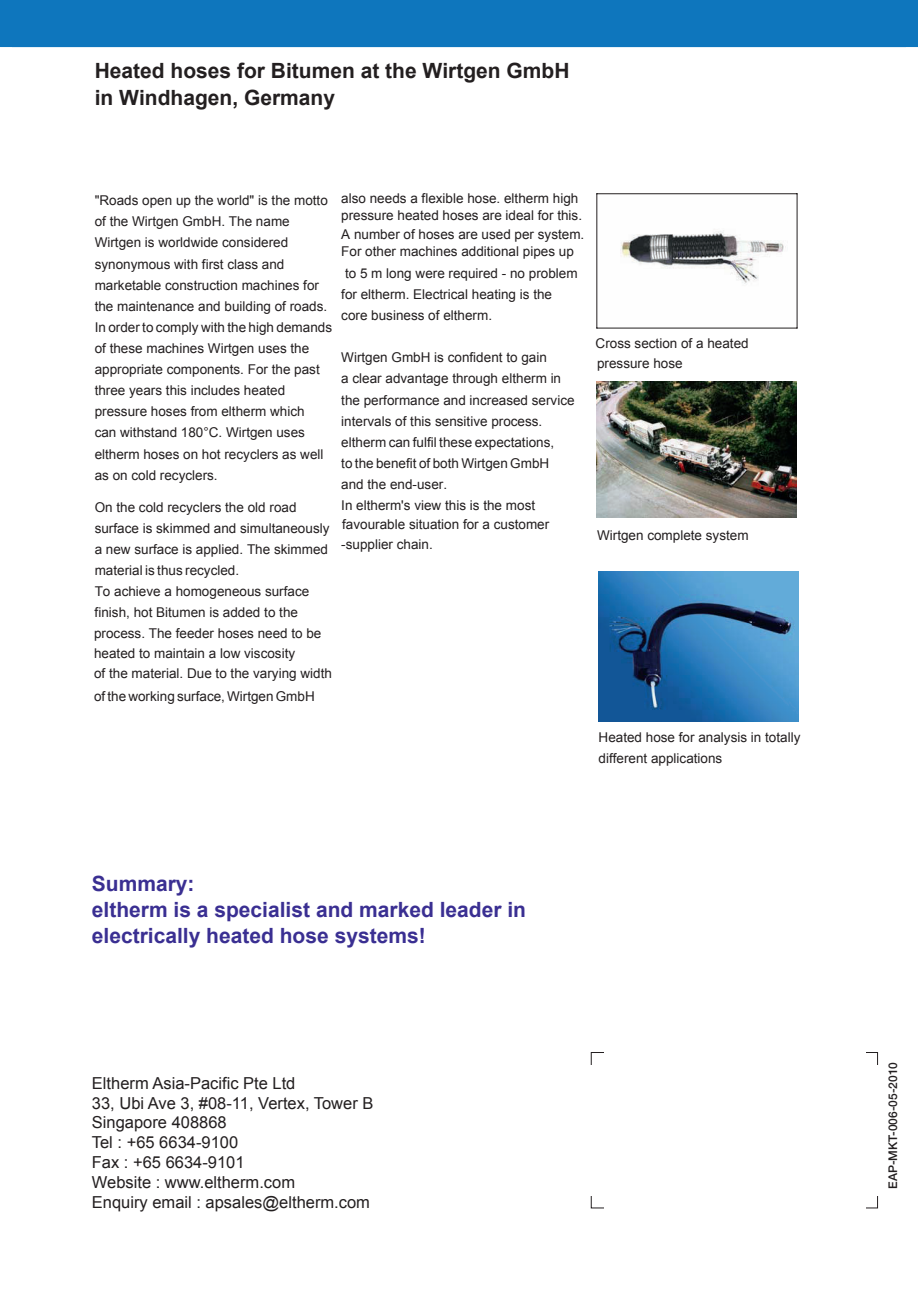
<style>
.page{position:relative;width:918px;height:1289px;background:#fff}
.page>*{position:absolute;margin:0;border:0;box-sizing:border-box;transform-origin:0 0}
.t1{font:700 21px/26.4px "Arial";color:#3a2f92}
.t2{font:700 21px/27px "Arial";color:#231f20}
.t3{font:16.5px/19.8px "Arial";color:#231f20}
.t4{font:13.5px/21px "Arial";color:#231f20}
.t5{font:500 12px "Helvetica Neue LT Std";color:#231f20}
</style>
<div class="page">
<img style="left:598px;top:571px;width:200px;height:150px">
<img style="left:597px;top:194px;width:200px;height:134px">
<hr style="left:596px;top:193px;width:201px;height:1px;background:#231f20">
<hr style="left:596px;top:194px;width:1px;height:134px;background:#231f20">
<hr style="left:797px;top:194px;width:1px;height:134px;background:#231f20">
<hr style="left:596px;top:328px;width:201px;height:1px;background:#231f20">
<img style="left:596px;top:381px;width:201px;height:136px">
<div style="left:0;top:0;width:918px;height:47px;background:#0e76bd"></div>
<p class="t2" style="left:95px;top:57px;width:476px">Heated hoses for Bitumen at the Wirtgen GmbH in Windhagen, Germany</p>
<p class="t4" style="left:95px;top:190px;width:239px">"Roads open up the world" is the motto of the Wirtgen GmbH. The name Wirtgen is worldwide considered synonymous with first class and marketable construction machines for the maintenance and building of roads.<br>In order to comply with the high demands of these machines Wirtgen uses the appropriate components. For the past three years this includes heated pressure hoses from eltherm which<br>can withstand 180°C. Wirtgen uses</p>
<p class="t4" style="left:95px;top:444px;width:230px">eltherm hoses on hot recyclers as well as on cold recyclers.</p>
<p class="t4" style="left:95px;top:496px;width:236px">On the cold recyclers the old road surface is skimmed and simultaneously a new surface is applied. The skimmed material is thus recycled.<br>To achieve a homogeneous surface</p>
<p class="t4" style="left:95px;top:601px;width:205px">finish, hot Bitumen is added to the</p>
<p class="t4" style="left:94px;top:623px;width:239px;line-height:20.4px">process. The feeder hoses need to be heated to maintain a low viscosity<br>of the material. Due to the varying width</p>
<p class="t4" style="left:94px;top:685px;width:222px">of the working surface, Wirtgen GmbH</p>
<p class="t4" style="left:341px;top:190px;width:242px;line-height:16.8px">also needs a flexible hose. eltherm high pressure heated hoses are ideal for this.</p>
<p class="t4" style="left:341px;top:224px;width:245px">A number of hoses are used per system.</p>
<p class="t4" style="left:341px;top:241px;width:238px">For other machines additional pipes up to 5 m long were required - no problem for eltherm. Electrical heating is the core business of eltherm.</p>
<p class="t4" style="left:341px;top:346px;width:221px">Wirtgen GmbH is confident to gain<br>a clear advantage through eltherm in</p>
<p class="t4" style="left:341px;top:390px;width:235px">the performance and increased service intervals of this sensitive process. eltherm can fulfil these expectations,<br>to the benefit of both Wirtgen GmbH and the end-user.<br>In eltherm's view this is the most</p>
<p class="t4" style="left:341px;top:534px;width:93px">-supplier chain.</p>
<p class="t4" style="left:342px;top:513px;width:209px">favourable situation for a customer</p>
<p class="t4" style="left:596px;top:333px;width:155px">Cross section of a heated</p>
<p class="t4" style="left:597px;top:353px;width:87px">pressure hose</p>
<p class="t4" style="left:597px;top:524px;width:153px">Wirtgen complete system</p>
<p class="t4" style="left:599px;top:726px;width:203px">Heated hose for analysis in totally</p>
<p class="t4" style="left:599px;top:748px;width:125px">different applications</p>
<p class="t1" style="left:92px;top:870px;width:436px">Summary:<br>eltherm is a specialist and marked leader in electrically heated hose systems!</p>
<p class="t3" style="left:92px;top:1073px;width:283px">Eltherm Asia-Pacific Pte Ltd<br>33, Ubi Ave 3, #08-11, Vertex, Tower B<br>Singapore 408868<br>Tel : +65 6634-9100<br>Fax : +65 6634-9101<br>Website : www.eltherm.com<br>Enquiry email : apsales@eltherm.com</p>
<p class="t5" style="left:886px;top:1188px;width:128px;rotate:-90deg">EAP-MKT-006-05-2010</p>
</div>
